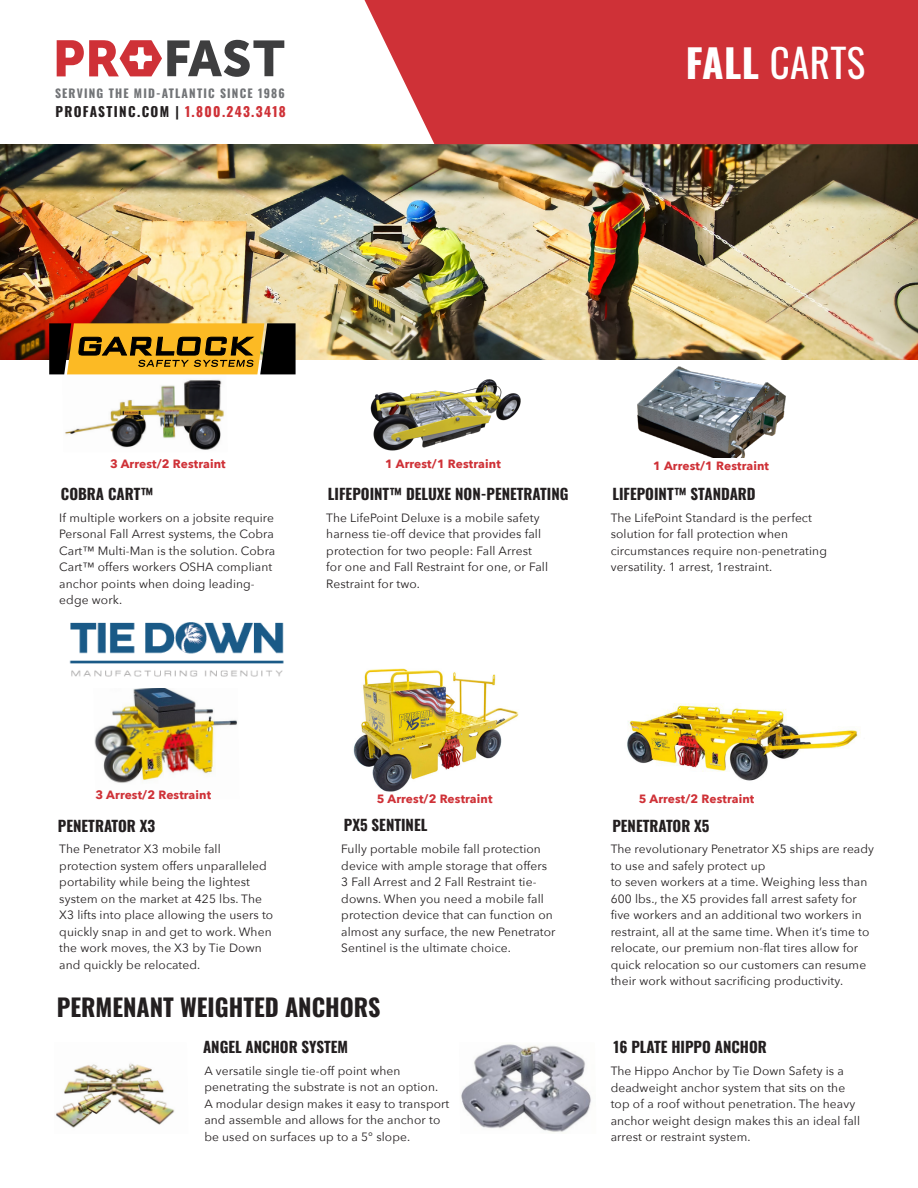
<style>
.page{position:relative;width:918px;height:1188px;background:#fff}
.page>*{position:absolute;margin:0;border:0;box-sizing:border-box;transform-origin:0 0}
.t1{font:39px "Oswald";letter-spacing:.01em;color:#fff}
.t2{font:700 24px "Oswald";color:#231f20}
.t3{font:700 15px "Oswald";color:#231f20}
.t4{font:700 13.5px "Oswald";letter-spacing:.1em;color:#231f20}
.t5{font:12px/16.5px "Avenir Next";letter-spacing:.01em;color:#231f20}
.t6{font:700 12px "Avenir Next";letter-spacing:.01em;color:#cf3137}
.t7{font:700 11.7px "Oswald";letter-spacing:.1em;color:#727477}
.s1{color:#cf3137}
.s2{font-weight:700}
</style>
<div class="page">
<img style="left:62px;top:374px;width:166px;height:76px">
<img style="left:94px;top:688px;width:144px;height:95px">
<img style="left:56px;top:1063px;width:119px;height:65px">
<img style="left:461px;top:1044px;width:130px;height:88px">
<img style="left:370px;top:379px;width:151px;height:72px">
<img style="left:353px;top:668px;width:166px;height:124px">
<img style="left:637px;top:366px;width:149px;height:92px">
<img style="left:627px;top:703px;width:234px;height:78px">
<img style="left:0;top:144px;width:918px;height:216px">
<div style="left:365px;top:0;width:553px;height:144px;background:#cf3137"></div>
<svg style="left:57px;top:40px;width:227px;height:37px"></svg>
<svg style="left:49px;top:323px;width:247px;height:51px;background:#9f7519"></svg>
<img style="left:69px;top:622px;width:215px;height:55px">
<p class="t7" style="left:55px;top:87px;width:231px">SERVING THE MID-ATLANTIC SINCE 1986</p>
<p class="t4" style="left:55px;top:105px;width:232px">PROFASTINC.COM | <span class="s1">1.800.243.3418</span></p>
<p class="t1" style="left:686px;top:29px;width:181px"><span class="s2">FALL</span> CARTS</p>
<p class="t6" style="left:110px;top:456px;width:117px">3 Arrest/2 Restraint</p>
<p class="t6" style="left:385px;top:456px;width:117px">1 Arrest/1 Restraint</p>
<p class="t6" style="left:653px;top:458px;width:117px">1 Arrest/1 Restraint</p>
<p class="t3" style="left:61px;top:486px;width:94px">COBRA CART™</p>
<p class="t5" style="left:59px;top:509px;width:218px">If multiple workers on a jobsite require Personal Fall Arrest systems, the Cobra Cart™ Multi-Man is the solution. Cobra Cart™ offers workers OSHA compliant anchor points when doing leading&shy;edge work.</p>
<p class="t3" style="left:328px;top:486px;width:242px">LIFEPOINT™ DELUXE NON-PENETRATING</p>
<p class="t5" style="left:326px;top:509px;width:223px">The LifePoint Deluxe is a mobile safety harness tie-off device that provides fall protection for two people: Fall Arrest for one and Fall Restraint for one, or Fall Restraint for two.</p>
<p class="t3" style="left:612px;top:486px;width:145px">LIFEPOINT™ STANDARD</p>
<p class="t5" style="left:611px;top:509px;width:218px">The LifePoint Standard is the perfect solution for fall protection when circumstances require non-penetrating versatility. 1 arrest, 1restraint.</p>
<p class="t6" style="left:96px;top:788px;width:117px">3 Arrest/2 Restraint</p>
<p class="t6" style="left:377px;top:791px;width:117px">5 Arrest/2 Restraint</p>
<p class="t6" style="left:639px;top:791px;width:117px">5 Arrest/2 Restraint</p>
<p class="t3" style="left:58px;top:818px;width:99px">PENETRATOR X3</p>
<p class="t5" style="left:59px;top:841px;width:216px">The Penetrator X3 mobile fall protection system offers unparalleled portability while being the lightest system on the market at 425 lbs. The X3 lifts into place allowing the users to quickly snap in and get to work. When the work moves, the X3 by Tie Down and quickly be relocated.</p>
<p class="t3" style="left:344px;top:817px;width:85px">PX5 SENTINEL</p>
<p class="t5" style="left:341px;top:841px;width:216px">Fully portable mobile fall protection device with ample storage that offers 3 Fall Arrest and 2 Fall Restraint tie&shy;downs. When you need a mobile fall protection device that can function on almost any surface, the new Penetrator Sentinel is the ultimate choice.</p>
<p class="t2" style="left:57px;top:994px;width:325px">PERMENANT WEIGHTED ANCHORS</p>
<p class="t3" style="left:203px;top:1039px;width:147px">ANGEL ANCHOR SYSTEM</p>
<p class="t5" style="left:204px;top:1062px;width:246px">A versatile single tie-off point when penetrating the substrate is not an option.<br>A modular design makes it easy to transport and assemble and allows for the anchor to be used on surfaces up to a 5° slope.</p>
<p class="t3" style="left:612px;top:818px;width:99px">PENETRATOR X5</p>
<p class="t5" style="left:611px;top:841px;width:265px">The revolutionary Penetrator X5 ships are ready to use and safely protect up</p>
<p class="t5" style="left:611px;top:874px;width:260px">to seven workers at a time. Weighing less than 600 lbs., the X5 provides fall arrest safety for five workers and an additional two workers in restraint, all at the same time. When it’s time to relocate, our premium non-flat tires allow for quick relocation so our customers can resume their work without sacrificing productivity.</p>
<p class="t3" style="left:614px;top:1039px;width:155px">16 PLATE HIPPO ANCHOR</p>
<p class="t5" style="left:611px;top:1063px;width:251px">The Hippo Anchor by Tie Down Safety is a deadweight anchor system that sits on the top of a roof without penetration. The heavy anchor weight design makes this an ideal fall arrest or restraint system.</p>
</div>
